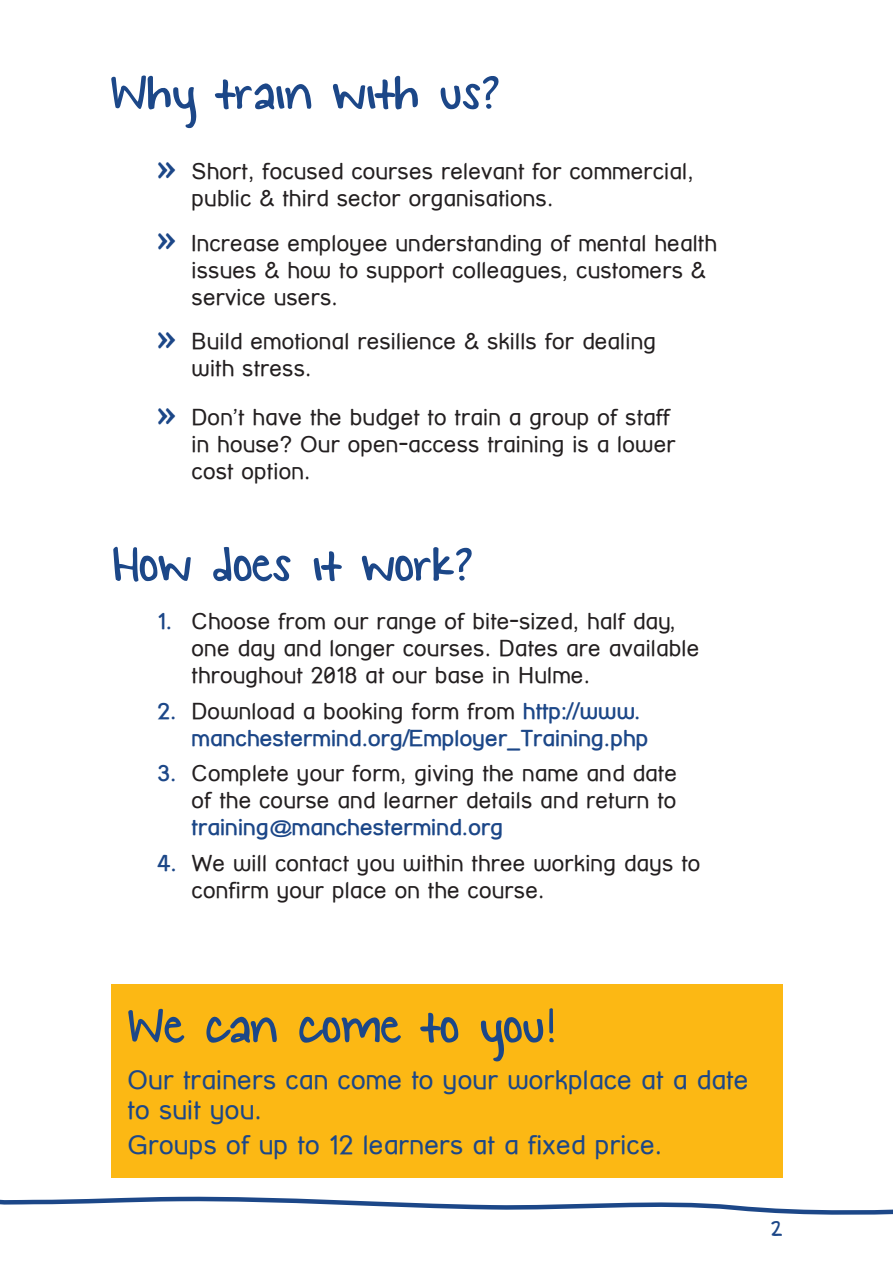
<style>
.page{position:relative;width:893px;height:1263px;background:#fff}
.page>*{position:absolute;margin:0;border:0;box-sizing:border-box;transform-origin:0 0}
.MIN_secondary_title{font:54px "KG Small Town Southern Girl";color:#1c4788}
.t1{font:26.25px/30px "Street Corner";letter-spacing:.01em;color:#1c4788}
.t2{font:24px "KG Small Town Southern Girl";color:#1c4788}
.big_bullets{font:22.5px/27px "Street Corner";letter-spacing:.01em;color:#231f20}
.big_bullets-2{font:700 22.5px/27px "Street Corner";letter-spacing:.01em;color:#1c4788}
.s1{font-size:36px;color:#1c4788}
.s2{font-weight:700;color:#1c4788}
.s3{font-weight:400;color:#231f20}
</style>
<div class="page">
<svg style="left:0;top:1196px;width:893px;height:19px"></svg>
<div style="left:111px;top:985px;width:671px;height:193px;background:#fcb814"></div>
<p class="MIN_secondary_title" style="left:111px;top:64px;width:391px">Why train with us?</p>
<p class="big_bullets" style="left:192px;top:158px;width:504px;text-indent:-34px"><span class="s1">»</span> Short, focused courses relevant for commercial, public &amp; third sector organisations.</p>
<p class="big_bullets" style="left:192px;top:229px;width:527px;text-indent:-34px"><span class="s1">»</span> Increase employee understanding of mental health issues &amp; how to support colleagues, customers &amp; service users.</p>
<p class="big_bullets" style="left:192px;top:328px;width:466px;text-indent:-34px"><span class="s1">»</span> Build emotional resilience &amp; skills for dealing with stress.</p>
<p class="big_bullets" style="left:192px;top:403px;width:485px;text-indent:-34px"><span class="s1">»</span> Don’t have the budget to train a group of staff in house? Our open-access training is a lower cost option.</p>
<p class="MIN_secondary_title" style="left:111px;top:536px;width:364px">How does it work?</p>
<p class="big_bullets" style="left:192px;top:608px;width:509px;text-indent:-34px"><span class="s2">1.</span> Choose from our range of bite-sized, half day, one day and longer courses. Dates are available throughout 2018 at our base in Hulme.</p>
<p class="big_bullets-2" style="left:192px;top:697px;width:458px;text-indent:-34px">2. <span class="s3">Download a booking form from</span> http://www. manchestermind.org/Employer_Training.php</p>
<p class="big_bullets" style="left:192px;top:760px;width:487px;text-align:justify;text-indent:-34px"><span class="s2">3.</span> Complete your form, giving the name and date of the course and learner details and return to <span class="s2">training@manchestermind.org</span></p>
<p class="big_bullets" style="left:192px;top:849px;width:510px;text-indent:-34px"><span class="s2">4.</span> We will contact you within three working days to confirm your place on the course.</p>
<p class="MIN_secondary_title" style="left:128px;top:997px;width:429px">We can come to you!</p>
<p class="t1" style="left:128px;top:1065px;width:622px">Our trainers can come to your workplace at a date to suit you.</p>
<p class="t1" style="left:128px;top:1129px;width:536px">Groups of up to 12 learners at a fixed price.</p>
<p class="t2" style="left:771px;top:1216px;width:13px">2</p>
</div>
